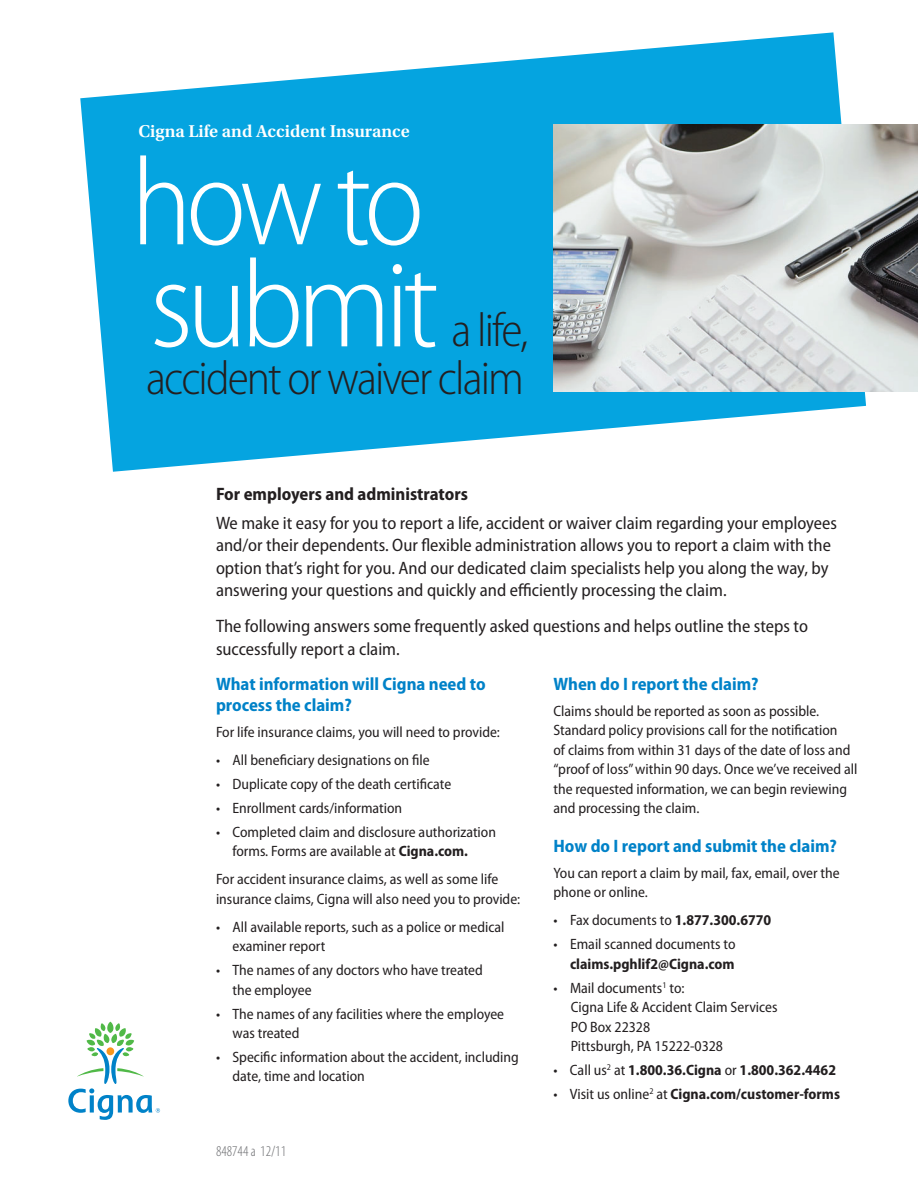
<style>
.page{position:relative;width:918px;height:1188px;background:#fff}
.page>*{position:absolute;margin:0;border:0;box-sizing:border-box;transform-origin:0 0}
.t1{font:300 semi-condensed 126px/102px "Myriad Pro";letter-spacing:-.05em;color:#fff}
.t2{font:300 semi-condensed 48px/48px "Myriad Pro";letter-spacing:-.04em;color:#231f20;text-align:right}
.t3{font:semi-condensed 18px/22.5px "Myriad Pro";color:#231f20}
.t4{font:700 semi-condensed 18px/21px "Myriad Pro";color:#0082c8}
.t5{font:700 semi-condensed 18px "Myriad Pro";color:#231f20}
.t6{font:600 18px "Utopia Std";color:#fff}
.t7{font:semi-condensed 15px/19.5px "Myriad Pro";color:#231f20}
.t8{font:700 semi-condensed 15px "Myriad Pro";color:#231f20}
.t9{font:300 condensed 15px "Myriad Pro";color:#6c6d70}
.s1{font-weight:700}
.s2{font-weight:400}
</style>
<div class="page">
<svg style="left:80px;top:32px;width:786px;height:440px;fill:#05a4e0"></svg>
<img style="left:554px;top:124px;width:364px;height:268px">
<svg style="left:68px;top:1022px;width:92px;height:98px"></svg>
<p class="t6" style="left:138px;top:121px;width:273px">Cigna Life and Accident Insurance</p>
<h1 class="t1" style="left:131px;top:154px;width:309px">how to submit</h1>
<h2 class="t2" style="left:146px;top:307px;width:384px">a life,<br>accident or waiver claim</h2>
<p class="t5" style="left:216px;top:483px;width:253px">For employers and administrators</p>
<p class="t3" style="left:216px;top:512px;width:623px">We make it easy for you to report a life, accident or waiver claim regarding your employees and/or their dependents. Our flexible administration allows you to report a claim with the option that’s right for you. And our dedicated claim specialists help you along the way, by answering your questions and quickly and efficiently processing the claim.</p>
<p class="t3" style="left:216px;top:615px;width:593px">The following answers some frequently asked questions and helps outline the steps to successfully report a claim.</p>
<p class="t4" style="left:216px;top:674px;width:271px">What information will Cigna need to process the claim?</p>
<p class="t7" style="left:216px;top:723px;width:286px">For life insurance claims, you will need to provide:</p>
<p class="t7" style="left:216px;top:751px;width:215px">• All beneficiary designations on file</p>
<p class="t7" style="left:216px;top:774px;width:237px">• Duplicate copy of the death certificate</p>
<p class="t7" style="left:216px;top:798px;width:188px">• Enrollment cards/information</p>
<p class="t7" style="left:232px;top:822px;width:265px;text-indent:-16px">• Completed claim and disclosure authorization forms. Forms are available at <span class="s1">Cigna.com.</span></p>
<p class="t7" style="left:216px;top:870px;width:306px">For accident insurance claims, as well as some life insurance claims, Cigna will also need you to provide:</p>
<p class="t7" style="left:232px;top:917px;width:274px;text-indent:-16px">• All available reports, such as a police or medical examiner report</p>
<p class="t7" style="left:232px;top:961px;width:252px;text-indent:-16px">• The names of any doctors who have treated the employee</p>
<p class="t7" style="left:232px;top:1004px;width:273px;text-indent:-16px">• The names of any facilities where the employee was treated</p>
<p class="t7" style="left:232px;top:1047px;width:288px;text-indent:-16px">• Specific information about the accident, including date, time and location</p>
<p class="t9" style="left:216px;top:1143px;width:72px">848744 a 12/11</p>
<p class="t4" style="left:554px;top:674px;width:207px">When do I report the claim?</p>
<p class="t7" style="left:554px;top:702px;width:305px">Claims should be reported as soon as possible.<br>Standard policy provisions call for the notification<br>of claims from within 31 days of the date of loss and “proof of loss” within 90 days. Once we’ve received all the requested information, we can begin reviewing and processing the claim.</p>
<p class="t4" style="left:554px;top:835px;width:285px">How do I report and submit the claim?</p>
<p class="t7" style="left:554px;top:863px;width:288px">You can report a claim by mail, fax, email, over the phone or online.</p>
<p class="t7" style="left:554px;top:911px;width:219px">• Fax documents to <span class="s1">1.877.300.6770</span></p>
<p class="t7" style="left:554px;top:935px;width:184px">• Email scanned documents to</p>
<p class="t8" style="left:570px;top:955px;width:166px">claims.pghlif2@Cigna.com</p>
<p class="t7" style="left:571px;top:978px;width:208px;text-indent:-17px">• Mail documents<sup>1</sup> to:<br>Cigna Life &amp; Accident Claim Services<br>PO Box 22328<br>Pittsburgh, PA 15222-0328</p>
<p class="t8" style="left:553px;top:1061px;width:284px"><span class="s2">• Call us</span><sup>2</sup> <span class="s2">at</span> 1.800.36.Cigna <span class="s2">or</span> 1.800.362.4462</p>
<p class="t8" style="left:553px;top:1085px;width:288px"><span class="s2">• Visit us online</span><sup>2</sup> <span class="s2">at</span> Cigna.com/customer-forms</p>
</div>
